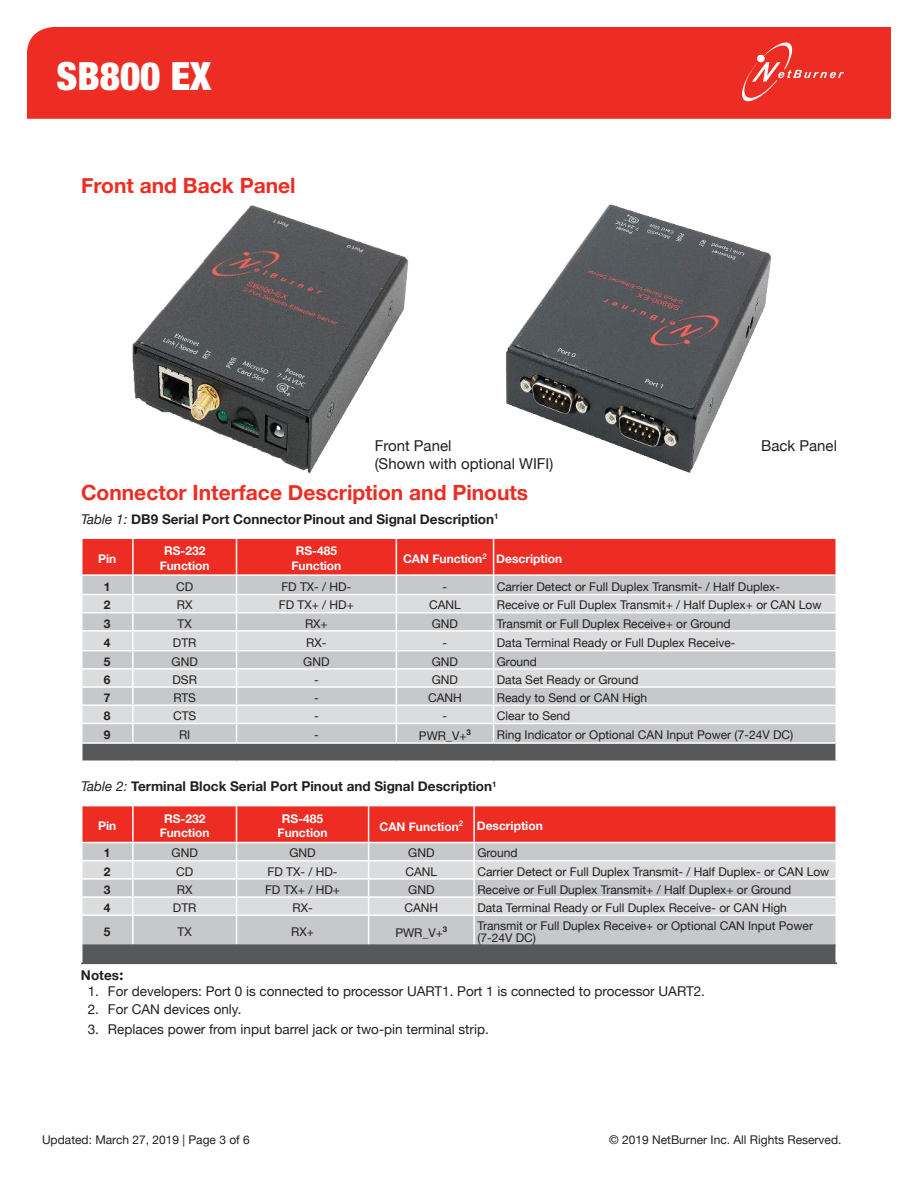
<style>
.page{position:relative;width:918px;height:1188px;background:#fff}
.page>*{position:absolute;margin:0;border:0;box-sizing:border-box;transform-origin:0 0}
.t1{font:900 condensed 39px "Helvetica Neue";color:#fff}
.t2{font:700 21px "Helvetica Neue";color:#ed2d23}
.t3{font:15px/18px "Helvetica Neue";color:#221f1f}
.t4{font:13.5px "Helvetica Neue";color:#221f1f}
.t5{font:700 13.5px "Helvetica Neue";color:#221f1f}
.t6{font:12px/12px "Helvetica Neue";color:#221f1f}
.t7{font:700 12px/14.4px "Helvetica Neue";color:#fff;text-align:center}
.t8{font:700 12px "Helvetica Neue";color:#221f1f}
.s1{font-weight:400;font-style:italic}
.s2{font-family:"Minion Pro";font-size:18px}
</style>
<div class="page">
<div style="left:27px;top:27px;width:864px;height:92px;background:#ed2d23"></div>
<svg style="left:739px;top:39px;width:105px;height:66px;background:#ee3f36"></svg>
<svg style="left:81px;top:538px;width:756px;height:222px;background:#ceb1b1"></svg>
<hr style="left:133px;top:742px;width:104px;height:2px;background:#fff">
<hr style="left:237px;top:742px;width:159px;height:2px;background:#fff">
<hr style="left:396px;top:742px;width:98px;height:2px;background:#fff">
<hr style="left:494px;top:742px;width:343px;height:2px;background:#fff">
<hr style="left:81px;top:963px;width:52px;height:1px;background:#57585a">
<hr style="left:133px;top:963px;width:104px;height:1px;background:#57585a">
<hr style="left:237px;top:963px;width:132px;height:1px;background:#57585a">
<hr style="left:369px;top:963px;width:105px;height:1px;background:#57585a">
<hr style="left:474px;top:963px;width:363px;height:1px;background:#57585a">
<svg style="left:81px;top:806px;width:756px;height:157px;background:#c99f9e"></svg>
<img style="left:132px;top:204px;width:639px;height:269px">
<h1 class="t1" style="left:56px;top:54px;width:156px">SB800 EX</h1>
<h2 class="t2" style="left:81px;top:173px;width:216px">Front and Back Panel</h2>
<p class="t3" style="left:375px;top:436px;width:180px">Front Panel<br>(Shown with optional WIFI)</p>
<p class="t3" style="left:761px;top:436px;width:77px">Back Panel</p>
<h2 class="t2" style="left:81px;top:480px;width:449px">Connector Interface Description and Pinouts</h2>
<p class="t5" style="left:81px;top:511px;width:419px"><span class="s1">Table 1:</span> DB9 Serial Port Connector Pinout and Signal Description<sup>1</sup></p>
<p class="t7" style="left:98px;top:551px;width:20px">Pin</p>
<p class="t7" style="left:160px;top:544px;width:52px">RS-232<br>Function</p>
<p class="t7" style="left:291px;top:544px;width:52px">RS-485<br>Function</p>
<p class="t7" style="left:403px;top:551px;width:161px">CAN Function<sup>2</sup> Description</p>
<p class="t8" style="left:104px;top:579px;width:8px">1</p>
<p class="t6" style="left:176px;top:580px;width:19px">CD</p>
<p class="t6" style="left:281px;top:580px;width:72px">FD TX- / HD-</p>
<p class="t6" style="left:443px;top:580px;width:6px">-</p>
<p class="t6" style="left:497px;top:580px;width:285px">Carrier Detect or Full Duplex Transmit- / Half Duplex-</p>
<p class="t8" style="left:104px;top:598px;width:8px">2</p>
<p class="t6" style="left:177px;top:599px;width:17px">RX</p>
<p class="t6" style="left:279px;top:599px;width:77px">FD TX+ / HD+</p>
<p class="t6" style="left:429px;top:599px;width:33px">CANL</p>
<p class="t6" style="left:497px;top:599px;width:326px">Receive or Full Duplex Transmit+ / Half Duplex+ or CAN Low</p>
<p class="t8" style="left:104px;top:616px;width:8px">3</p>
<p class="t6" style="left:178px;top:617px;width:16px">TX</p>
<p class="t6" style="left:305px;top:617px;width:24px">RX+</p>
<p class="t6" style="left:432px;top:617px;width:28px">GND</p>
<p class="t6" style="left:497px;top:617px;width:235px">Transmit or Full Duplex Receive+ or Ground</p>
<p class="t8" style="left:104px;top:635px;width:8px">4</p>
<p class="t6" style="left:173px;top:636px;width:25px">DTR</p>
<p class="t6" style="left:306px;top:636px;width:22px">RX-</p>
<p class="t6" style="left:443px;top:636px;width:6px">-</p>
<p class="t6" style="left:497px;top:636px;width:240px">Data Terminal Ready or Full Duplex Receive-</p>
<p class="t8" style="left:104px;top:654px;width:8px">5</p>
<p class="t6" style="left:172px;top:655px;width:28px">GND</p>
<p class="t6" style="left:303px;top:655px;width:28px">GND</p>
<p class="t6" style="left:432px;top:655px;width:28px">GND</p>
<p class="t6" style="left:497px;top:655px;width:42px">Ground</p>
<p class="t8" style="left:104px;top:672px;width:8px">6</p>
<p class="t6" style="left:172px;top:673px;width:26px">DSR</p>
<p class="t6" style="left:314px;top:673px;width:6px">-</p>
<p class="t6" style="left:432px;top:673px;width:28px">GND</p>
<p class="t6" style="left:497px;top:673px;width:143px">Data Set Ready or Ground</p>
<p class="t8" style="left:104px;top:690px;width:8px">7</p>
<p class="t6" style="left:173px;top:691px;width:24px">RTS</p>
<p class="t6" style="left:314px;top:691px;width:6px">-</p>
<p class="t6" style="left:428px;top:691px;width:35px">CANH</p>
<p class="t6" style="left:497px;top:691px;width:152px">Ready to Send or CAN High</p>
<p class="t8" style="left:104px;top:708px;width:8px">8</p>
<p class="t6" style="left:173px;top:710px;width:25px">CTS</p>
<p class="t6" style="left:314px;top:710px;width:6px">-</p>
<p class="t6" style="left:443px;top:710px;width:6px">-</p>
<p class="t6" style="left:497px;top:710px;width:75px">Clear to Send</p>
<p class="t8" style="left:104px;top:727px;width:8px">9</p>
<p class="t6" style="left:179px;top:729px;width:13px">RI</p>
<p class="t6" style="left:314px;top:729px;width:6px">-</p>
<p class="t6" style="left:419px;top:729px;width:54px">PWR_V+<sup>3</sup></p>
<p class="t6" style="left:497px;top:729px;width:298px">Ring Indicator or Optional CAN Input Power (7-24V DC)</p>
<p class="t5" style="left:81px;top:778px;width:417px"><span class="s1">Table 2:</span> Terminal Block Serial Port Pinout and Signal Description<sup>1</sup></p>
<p class="t7" style="left:98px;top:818px;width:20px">Pin</p>
<p class="t7" style="left:160px;top:811px;width:52px">RS-232<br>Function</p>
<p class="t7" style="left:278px;top:811px;width:52px">RS-485<br>Function</p>
<p class="t7" style="left:380px;top:819px;width:165px">CAN Function<sup>2</sup> Description</p>
<p class="t8" style="left:104px;top:846px;width:8px">1</p>
<p class="t6" style="left:172px;top:847px;width:28px">GND</p>
<p class="t6" style="left:289px;top:847px;width:28px">GND</p>
<p class="t6" style="left:408px;top:847px;width:28px">GND</p>
<p class="t6" style="left:477px;top:847px;width:42px">Ground</p>
<p class="t8" style="left:104px;top:864px;width:8px">2</p>
<p class="t6" style="left:176px;top:865px;width:19px">CD</p>
<p class="t6" style="left:268px;top:865px;width:72px">FD TX- / HD-</p>
<p class="t6" style="left:405px;top:865px;width:33px">CANL</p>
<p class="t6" style="left:477px;top:865px;width:354px">Carrier Detect or Full Duplex Transmit- / Half Duplex- or CAN Low</p>
<p class="t8" style="left:104px;top:882px;width:8px">3</p>
<p class="t6" style="left:177px;top:883px;width:17px">RX</p>
<p class="t6" style="left:265px;top:883px;width:77px">FD TX+ / HD+</p>
<p class="t6" style="left:408px;top:883px;width:28px">GND</p>
<p class="t6" style="left:477px;top:883px;width:315px">Receive or Full Duplex Transmit+ / Half Duplex+ or Ground</p>
<p class="t8" style="left:104px;top:900px;width:8px">4</p>
<p class="t6" style="left:173px;top:901px;width:25px">DTR</p>
<p class="t6" style="left:292px;top:901px;width:22px">RX-</p>
<p class="t6" style="left:404px;top:901px;width:35px">CANH</p>
<p class="t6" style="left:477px;top:901px;width:311px">Data Terminal Ready or Full Duplex Receive- or CAN High</p>
<p class="t8" style="left:104px;top:924px;width:8px">5</p>
<p class="t6" style="left:178px;top:925px;width:16px">TX</p>
<p class="t6" style="left:291px;top:925px;width:24px">RX+</p>
<p class="t6" style="left:395px;top:926px;width:54px">PWR_V+<sup>3</sup></p>
<p class="t6" style="left:477px;top:919px;width:337px">Transmit or Full Duplex Receive+ or Optional CAN Input Power (7-24V DC)</p>
<p class="t5" style="left:81px;top:967px;width:44px">Notes<span class="s2">:</span></p>
<p class="t4" style="left:88px;top:983px;width:619px">1. For developers: Port 0 is connected to processor UART1. Port 1 is connected to processor UART2.</p>
<p class="t4" style="left:88px;top:1001px;width:155px">2. For CAN devices only.</p>
<p class="t4" style="left:88px;top:1021px;width:403px">3. Replaces power from input barrel jack or two-pin terminal strip.</p>
<p class="t6" style="left:42px;top:1133px;width:209px">Updated: March 27, 2019 | Page 3 of 6</p>
<p class="t6" style="left:609px;top:1133px;width:234px">© 2019 NetBurner Inc. All Rights Reserved.</p>
</div>
